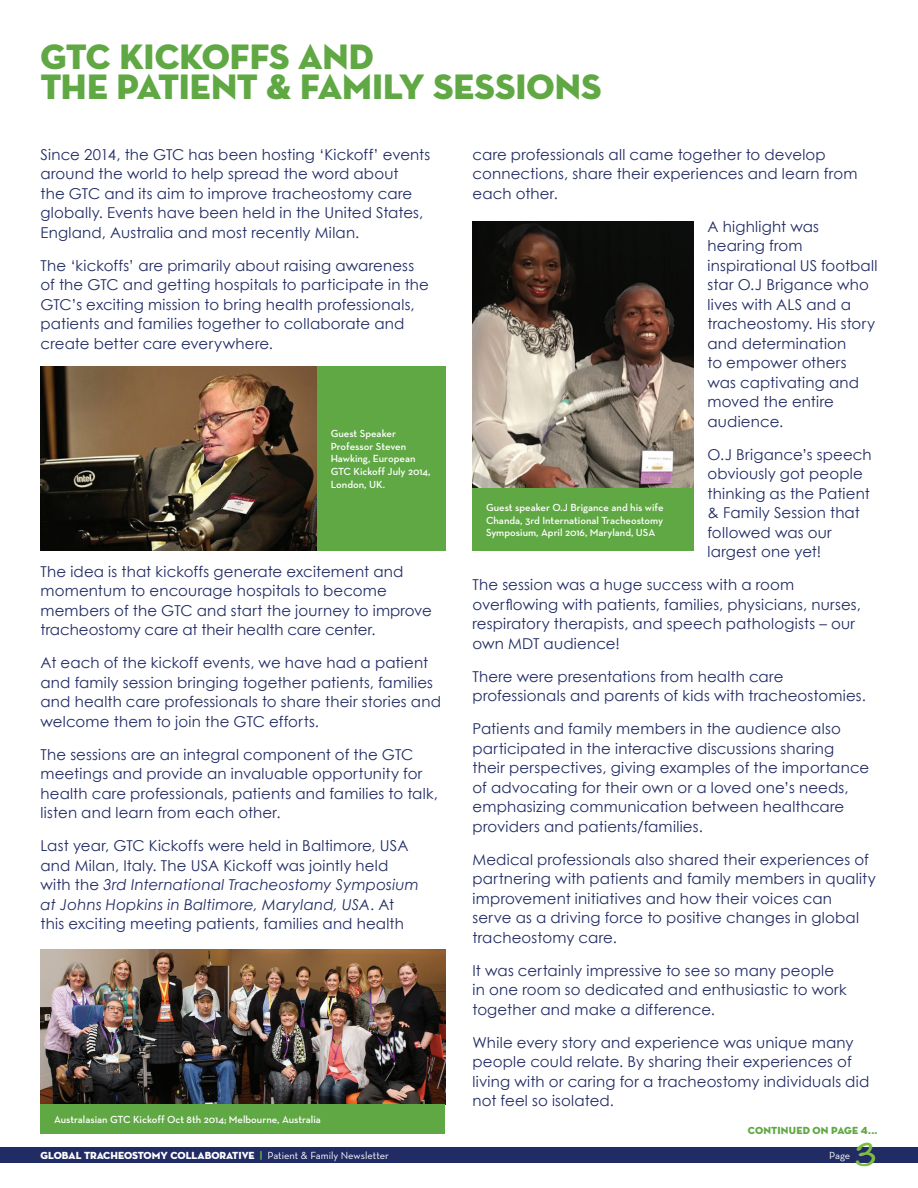
<style>
.page{position:relative;width:918px;height:1188px;background:#fff}
.page>*{position:absolute;margin:0;border:0;box-sizing:border-box;transform-origin:0 0}
.t1{font:36px/30px "Neutraface Display Titling";color:#60a844}
.t2{font:700 27px "Noteworthy";color:#7fbd41}
.t3{font:15px/19.5px "Century Gothic";letter-spacing:.01em;color:#212b64}
.t4{font:600 10.5px/12.6px "Neutra Text";color:#fff}
.t5{font:10.5px "Neutraface Display Titling";color:#fff}
.t6{font:10.5px "Neutraface Display Titling";letter-spacing:.02em;color:#60a844}
.t7{font:10.5px "Neutra Text";color:#fff}
.s1{font-style:italic}
.s2{color:#60a844}
.s3{font-family:"Neutra Text"}
</style>
<div class="page">
<div style="left:0;top:1148px;width:918px;height:15px;background:#212b64"></div>
<img style="left:40px;top:366px;width:277px;height:185px">
<img style="left:40px;top:949px;width:406px;height:156px">
<div style="left:317px;top:366px;width:129px;height:185px;background:#60a844"></div>
<div style="left:40px;top:1105px;width:406px;height:29px;background:#60a844"></div>
<img style="left:472px;top:222px;width:222px;height:266px">
<div style="left:472px;top:488px;width:222px;height:63px;background:#60a844"></div>
<h1 class="t1" style="left:40px;top:41px;width:563px">GTC KICKOFFS AND<br>THE PATIENT &amp; FAMILY SESSIONS</h1>
<p class="t3" style="left:40px;top:144px;width:391px">Since 2014, the GTC has been hosting ‘Kickoff’ events around the world to help spread the word about<br>the GTC and its aim to improve tracheostomy care globally. Events have been held in the United States, England, Australia and most recently Milan.</p>
<p class="t3" style="left:40px;top:255px;width:390px">The ‘kickoffs’ are primarily about raising awareness of the GTC and getting hospitals to participate in the GTC’s exciting mission to bring health professionals, patients and families together to collaborate and create better care everywhere.</p>
<p class="t4" style="left:331px;top:427px;width:101px">Guest Speaker<br>Professor Steven<br>Hawking, European<br>GTC Kickoff July 2014,<br>London, UK.</p>
<p class="t3" style="left:40px;top:561px;width:393px">The idea is that kickoffs generate excitement and momentum to encourage hospitals to become members of the GTC and start the journey to improve tracheostomy care at their health care center.</p>
<p class="t3" style="left:40px;top:653px;width:402px">At each of the kickoff events, we have had a patient and family session bringing together patients, families and health care professionals to share their stories and welcome them to join the GTC efforts.</p>
<p class="t3" style="left:40px;top:744px;width:399px">The sessions are an integral component of the GTC meetings and provide an invaluable opportunity for health care professionals, patients and families to talk, listen and learn from each other.</p>
<p class="t3" style="left:40px;top:836px;width:380px">Last year, GTC Kickoffs were held in Baltimore, USA and Milan, Italy. The USA Kickoff was jointly held with the <span class="s1">3rd International Tracheostomy Symposium at Johns Hopkins in Baltimore, Maryland, USA</span>. At this exciting meeting patients, families and health</p>
<p class="t4" style="left:54px;top:1113px;width:268px">Australasian GTC Kickoff Oct 8th 2014; Melbourne, Australia</p>
<p class="t3" style="left:472px;top:144px;width:386px">care professionals all came together to develop connections, share their experiences and learn from each other.</p>
<p class="t3" style="left:707px;top:216px;width:172px">A highlight was hearing from inspirational US football star O.J Brigance who lives with ALS and a tracheostomy. His story and determination<br>to empower others was captivating and moved the entire audience.</p>
<p class="t3" style="left:707px;top:444px;width:166px">O.J Brigance’s speech obviously got people thinking as the Patient &amp; Family Session that followed was our largest one yet!</p>
<p class="t3" style="left:472px;top:575px;width:390px">The session was a huge success with a room overflowing with patients, families, physicians, nurses, respiratory therapists, and speech pathologists – our own MDT audience!</p>
<p class="t3" style="left:472px;top:666px;width:395px">There were presentations from health care professionals and parents of kids with tracheostomies.</p>
<p class="t3" style="left:472px;top:719px;width:398px">Patients and family members in the audience also participated in the interactive discussions sharing their perspectives, giving examples of the importance of advocating for their own or a loved one’s needs, emphasizing communication between healthcare providers and patients/families.</p>
<p class="t3" style="left:472px;top:849px;width:405px">Medical professionals also shared their experiences of partnering with patients and family members in quality improvement initiatives and how their voices can<br>serve as a driving force to positive changes in global tracheostomy care.</p>
<p class="t3" style="left:472px;top:960px;width:376px">It was certainly impressive to see so many people in one room so dedicated and enthusiastic to work together and make a difference.</p>
<p class="t3" style="left:472px;top:1032px;width:398px">While every story and experience was unique many people could relate. By sharing their experiences of living with or caring for a tracheostomy individuals did not feel so isolated.</p>
<p class="t4" style="left:486px;top:501px;width:179px;text-align:justify">Guest speaker O.J Brigance and his wife Chanda, 3rd International Tracheostomy Symposium, April 2016, Maryland, USA</p>
<p class="t6" style="left:748px;top:1124px;width:131px">CONTINUED ON PAGE 4...</p>
<p class="t5" style="left:40px;top:1149px;width:350px">GLOBAL TRACHEOSTOMY COLLABORATIVE <span class="s2">|</span> <span class="s3">Patient &amp; Family Newsletter</span></p>
<p class="t7" style="left:829px;top:1149px;width:23px">Page</p>
<h2 class="t2" style="left:855px;top:1132px;width:24px">3</h2>
</div>
